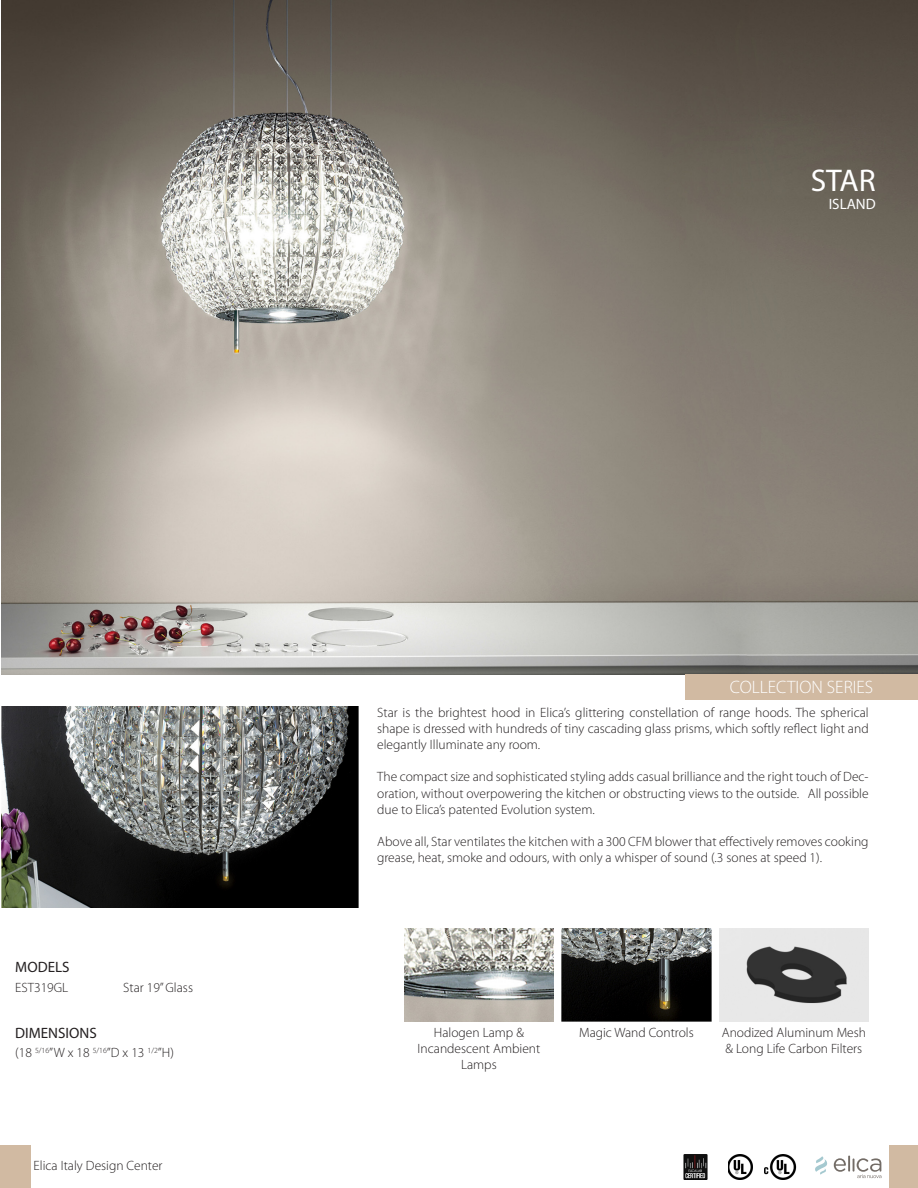
<style>
.page{position:relative;width:918px;height:1188px;background:#fff}
.page>*{position:absolute;margin:0;border:0;box-sizing:border-box;transform-origin:0 0}
.t1{font:31.5px "Myriad Pro";color:#fff}
.t2{font:300 18px "Myriad Pro";color:#fff}
.t3{font:15px "Myriad Pro";color:#231f20}
.t4{font:15px "Myriad Pro";color:#fff}
.t5{font:300 13.5px/16.2px "Myriad Pro";color:#231f20}
</style>
<div class="page">
<img style="left:1px;top:0;width:917px;height:674px">
<div style="left:685px;top:674px;width:233px;height:25px;background:#d1baa2"></div>
<img style="left:1px;top:706px;width:357px;height:201px">
<img style="left:404px;top:929px;width:150px;height:92px">
<img style="left:562px;top:929px;width:149px;height:92px">
<img style="left:719px;top:928px;width:150px;height:93px">
<svg style="left:815px;top:1156px;width:12px;height:19px"></svg>
<svg style="left:834px;top:1156px;width:47px;height:22px"></svg>
<div style="left:0;top:1145px;width:31px;height:43px;background:#d1baa2"></div>
<div style="left:890px;top:1146px;width:28px;height:42px;background:#d1baa2"></div>
<img style="left:765px;top:1154px;width:31px;height:26px">
<img style="left:728px;top:1154px;width:24px;height:26px">
<img style="left:683px;top:1154px;width:25px;height:26px">
<p class="t1" style="left:811px;top:161px;width:67px">STAR</p>
<p class="t4" style="left:829px;top:195px;width:49px">ISLAND</p>
<p class="t3" style="left:15px;top:958px;width:56px">MODELS</p>
<p class="t5" style="left:15px;top:979px;width:55px">EST319GL</p>
<p class="t5" style="left:123px;top:979px;width:71px">Star 19” Glass</p>
<p class="t3" style="left:15px;top:1023px;width:83px">DIMENSIONS</p>
<p class="t5" style="left:15px;top:1045px;width:160px">(18 <sup>5/16</sup>”W x 18 <sup>5/16</sup>”D x 13 <sup>1/2</sup>”H)</p>
<p class="t5" style="left:34px;top:1158px;width:130px">Elica Italy Design Center</p>
<p class="t2" style="left:730px;top:677px;width:145px">COLLECTION SERIES</p>
<p class="t5" style="left:377px;top:704px;width:493px;text-align:justify">Star is the brightest hood in Elica’s glittering constellation of range hoods. The spherical shape is dressed with hundreds of tiny cascading glass prisms, which softly reflect light and elegantly Illuminate any room.</p>
<p class="t5" style="left:377px;top:769px;width:493px;text-align:justify">The compact size and sophisticated styling adds casual brilliance and the right touch of Dec&shy;oration, without overpowering the kitchen or obstructing views to the outside. All possible due to Elica’s patented Evolution system.</p>
<p class="t5" style="left:377px;top:834px;width:493px">Above all, Star ventilates the kitchen with a 300 CFM blower that effectively removes cooking grease, heat, smoke and odours, with only a whisper of sound (.3 sones at speed 1).</p>
<p class="t5" style="left:434px;top:1024px;width:91px">Halogen Lamp &amp;</p>
<p class="t5" style="left:418px;top:1041px;width:124px;text-align:center">Incandescent Ambient<br>Lamps</p>
<p class="t5" style="left:579px;top:1024px;width:116px">Magic Wand Controls</p>
<p class="t5" style="left:722px;top:1024px;width:146px">Anodized Aluminum Mesh &amp; Long Life Carbon Filters</p>
</div>
